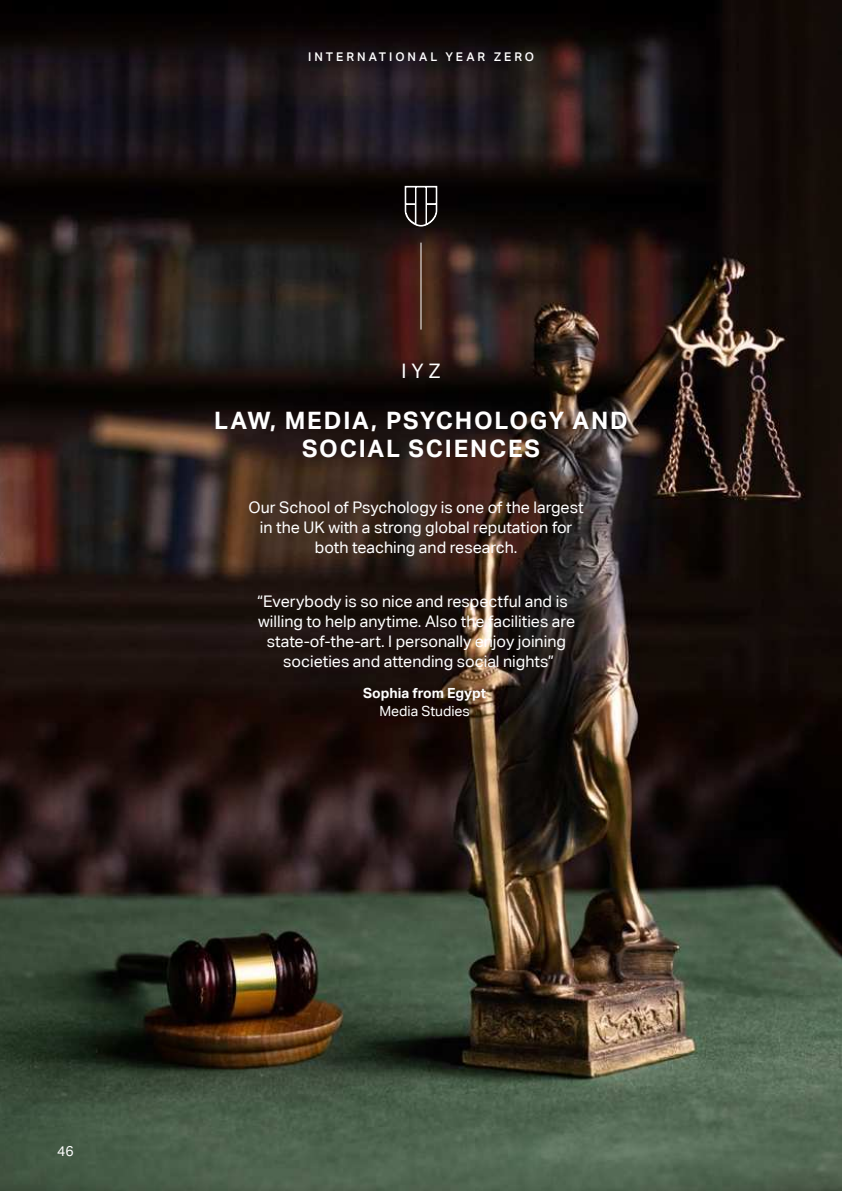
<style>
.page{position:relative;width:842px;height:1191px;background:#fff}
.page>*{position:absolute;margin:0;border:0;box-sizing:border-box;transform-origin:0 0}
.t1{font:700 24px/28px "Aktiv Grotesk Corp";letter-spacing:.075em;color:#fff;text-align:center}
.t2{font:20px "Aktiv Grotesk Corp";color:#fff}
.t3{font:16px/20px "Aktiv Grotesk Corp";color:#fff;text-align:center}
.t4{font:700 14px/18px "Aktiv Grotesk Corp";color:#fff;text-align:center}
.t5{font:14px "Aktiv Grotesk Corp";color:#fff}
.t6{font:500 12px "Aktiv Grotesk Corp";letter-spacing:.25em;color:#fff}
.s1{font-weight:400}
</style>
<div class="page">
<img style="left:0;top:0;width:842px;height:1191px">
<hr style="left:421px;top:243px;width:1px;height:86px;background:#fff">
<svg style="left:405px;top:186px;width:32px;height:40px"></svg>
<p class="t6" style="left:308px;top:52px;width:131px">INTERNATIONAL</p>
<p class="t6" style="left:445px;top:52px;width:41px">Y E A R</p>
<p class="t6" style="left:494px;top:52px;width:42px">Z E RO</p>
<p class="t2" style="left:401px;top:363px;width:41px">IYZ</p>
<p class="t1" style="left:214px;top:409px;width:415px">LAW, MEDIA, PSYCHOLOGY AND<br>SOCIAL SCIENCES</p>
<p class="t3" style="left:249px;top:499px;width:336px">Our School of Psychology is one of the largest in the UK with a strong global reputation for both teaching and research.</p>
<p class="t3" style="left:257px;top:593px;width:319px">“Everybody is so nice and respectful and is willing to help anytime. Also the facilities are state-of-the-art. I personally enjoy joining societies and attending social nights”</p>
<p class="t4" style="left:363px;top:685px;width:125px">Sophia from Egypt<br><span class="s1">Media Studies</span></p>
<p class="t5" style="left:57px;top:1146px;width:18px">46</p>
</div>
